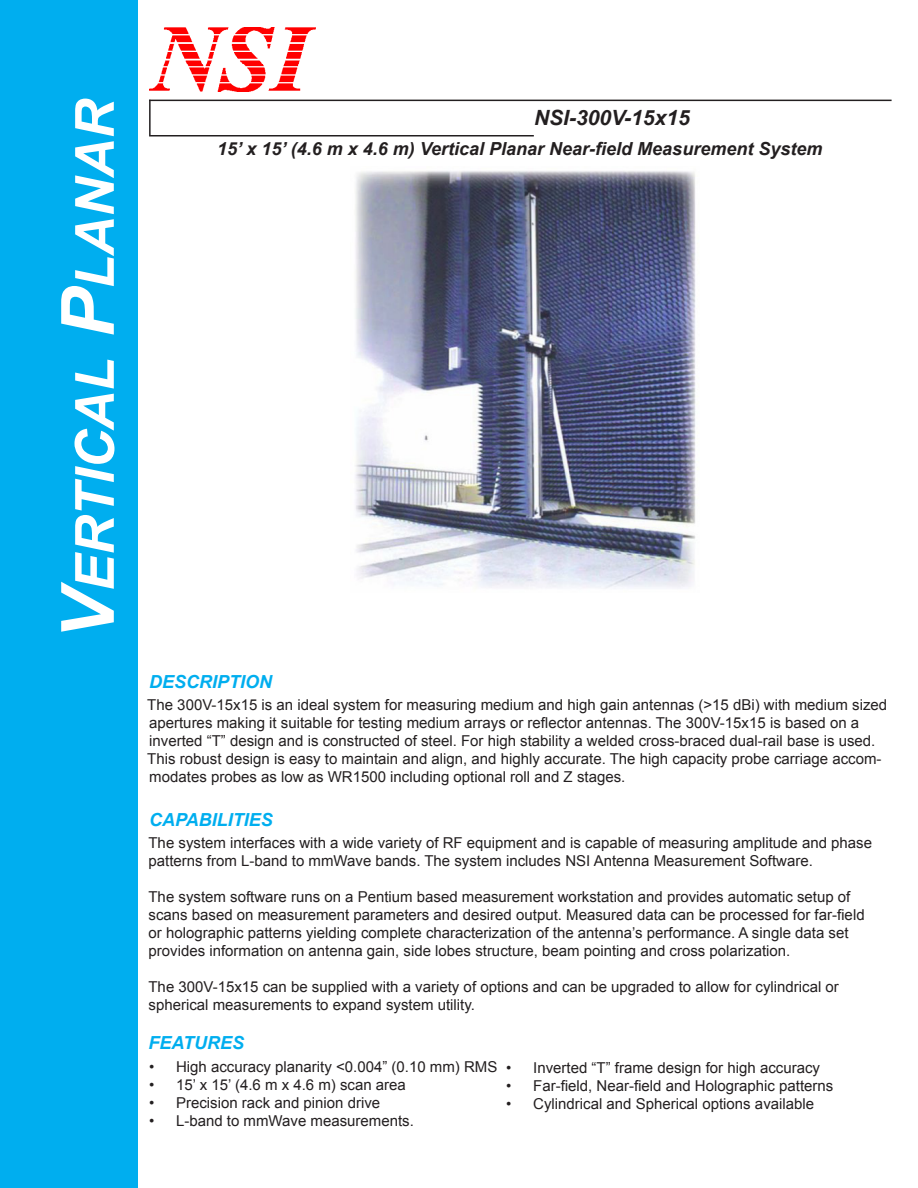
<style>
.page{position:relative;width:918px;height:1188px;background:#fff}
.page>*{position:absolute;margin:0;border:0;box-sizing:border-box;transform-origin:0 0}
.t1{font:italic 700 54px "Arial";letter-spacing:-.01em;color:#fff}
.t2{font:italic 700 21px "Arial";color:#231f20}
.t3{font:italic 700 18px "Arial";color:#231f20}
.t4{font:italic 700 18px "Arial";color:#00aeef}
.t5{font:15px/18px "Arial";color:#231f20}
.s1{font-size:73.5px}
</style>
<div class="page">
<div style="left:0;top:0;width:137px;height:1188px;background:#00aeef"></div>
<img style="left:149px;top:27px;width:167px;height:65px">
<hr style="left:149px;top:100px;width:743px;height:1px;background:#231f20">
<hr style="left:149px;top:100px;width:2px;height:35px;background:#231f20">
<hr style="left:149px;top:135px;width:385px;height:1px;background:#231f20">
<img style="left:355px;top:171px;width:341px;height:418px">
<p class="t1" style="left:59px;top:640px;width:543px;rotate:-90deg"><span class="s1">V</span>ERTICAL <span class="s1">P</span>LANAR</p>
<p class="t2" style="left:534px;top:104px;width:157px">NSI-300V-15x15</p>
<p class="t3" style="left:217px;top:137px;width:607px">15’ x 15’ (4.6 m x 4.6 m) Vertical Planar Near-field Measurement System</p>
<p class="t4" style="left:149px;top:670px;width:125px">DESCRIPTION</p>
<p class="t5" style="left:147px;top:696px;width:741px">The 300V-15x15 is an ideal system for measuring medium and high gain antennas (&gt;15 dBi) with medium sized apertures making it suitable for testing medium arrays or reflector antennas. The 300V-15x15 is based on a inverted “T” design and is constructed of steel. For high stability a welded cross-braced dual-rail base is used.<br>This robust design is easy to maintain and align, and highly accurate. The high capacity probe carriage accom&shy;modates probes as low as WR1500 including optional roll and Z stages.</p>
<p class="t4" style="left:149px;top:808px;width:125px">CAPABILITIES</p>
<p class="t5" style="left:148px;top:834px;width:725px">The system interfaces with a wide variety of RF equipment and is capable of measuring amplitude and phase patterns from L-band to mmWave bands. The system includes NSI Antenna Measurement Software.</p>
<p class="t5" style="left:148px;top:888px;width:718px">The system software runs on a Pentium based measurement workstation and provides automatic setup of scans based on measurement parameters and desired output. Measured data can be processed for far-field or holographic patterns yielding complete characterization of the antenna’s performance. A single data set provides information on antenna gain, side lobes structure, beam pointing and cross polarization.</p>
<p class="t5" style="left:148px;top:978px;width:692px">The 300V-15x15 can be supplied with a variety of options and can be upgraded to allow for cylindrical or spherical measurements to expand system utility.</p>
<p class="t4" style="left:148px;top:1030px;width:97px">FEATURES</p>
<p class="t5" style="left:149px;top:1058px;width:350px">• High accuracy planarity &lt;0.004” (0.10 mm) RMS</p>
<p class="t5" style="left:149px;top:1076px;width:258px">• 15’ x 15’ (4.6 m x 4.6 m) scan area</p>
<p class="t5" style="left:149px;top:1094px;width:233px">• Precision rack and pinion drive</p>
<p class="t5" style="left:149px;top:1112px;width:266px">• L-band to mmWave measurements.</p>
<p class="t5" style="left:506px;top:1059px;width:315px">• Inverted “T” frame design for high accuracy</p>
<p class="t5" style="left:506px;top:1077px;width:329px">• Far-field, Near-field and Holographic patterns</p>
<p class="t5" style="left:506px;top:1095px;width:309px">• Cylindrical and Spherical options available</p>
</div>
